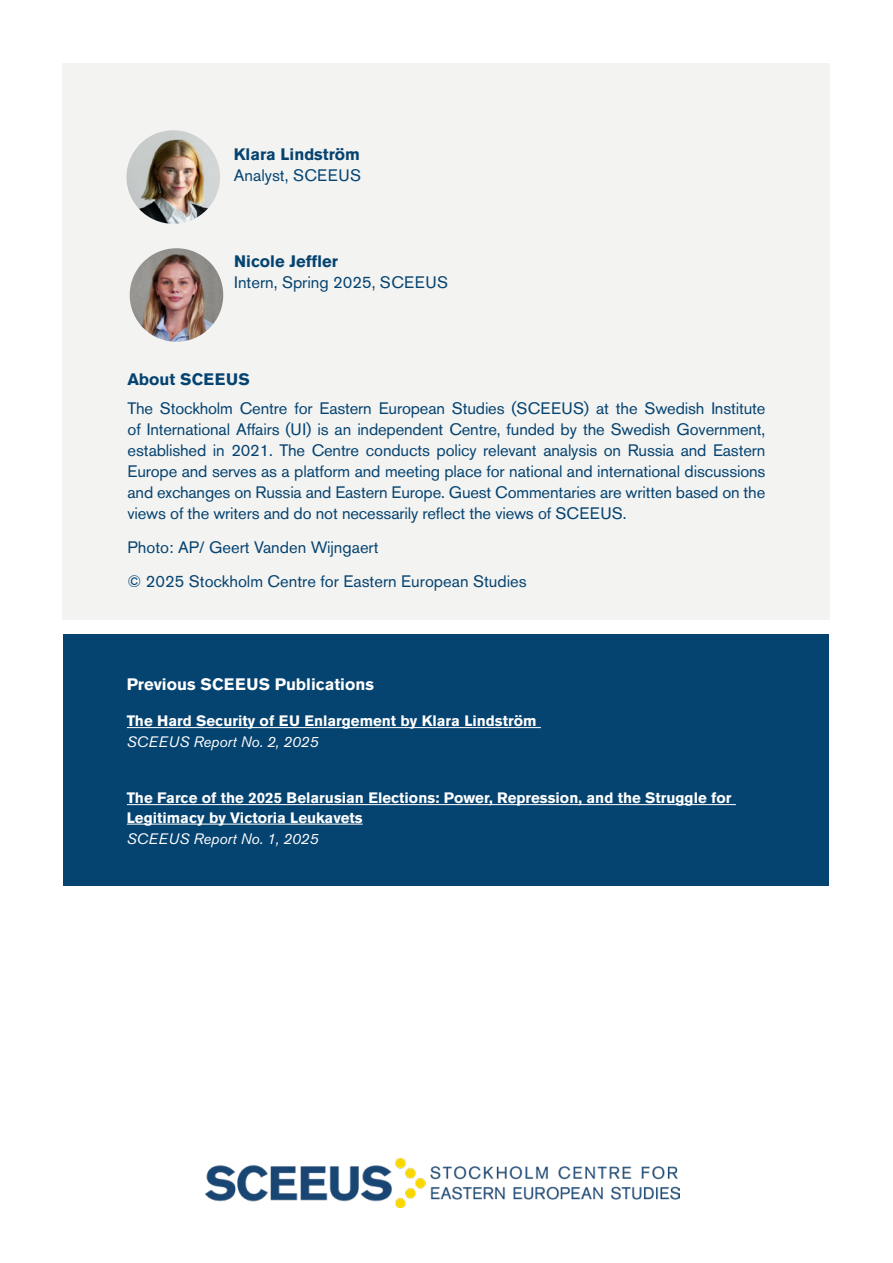
<style>
.page{position:relative;width:893px;height:1263px;background:#fff}
.page>*{position:absolute;margin:0;border:0;box-sizing:border-box;transform-origin:0 0}
.t1{font:16.5px/21px "Akzidenz Grotesk BE";color:#054370;text-align:justify}
.t2{font:700 16.5px "Akzidenz Grotesk BE";color:#054370}
.t3{font:700 16.5px "Akzidenz Grotesk BE";color:#fff}
.t4{font:700 15px/19.5px "Akzidenz Grotesk BE";color:#fff}
.t5{font:italic 15px "Akzidenz Grotesk BE";color:#fff}
</style>
<div class="page">
<div style="left:63px;top:64px;width:767px;height:556px;background:#f3f3f2"></div>
<div style="left:63px;top:635px;width:765px;height:251px;background:#054370"></div>
<hr style="left:127px;top:727px;width:414px;height:1px;background:#fff">
<hr style="left:127px;top:804px;width:609px;height:1px;background:#fff">
<hr style="left:127px;top:824px;width:236px;height:1px;background:#fff">
<img style="left:205px;top:1158px;width:475px;height:50px">
<img style="left:126px;top:130px;width:94px;height:94px;border-radius:47px">
<img style="left:130px;top:248px;width:93px;height:94px;border-radius:47px">
<p class="t2" style="left:234px;top:145px;width:128px">Klara Lindström</p>
<p class="t1" style="left:234px;top:165px;width:129px">Analyst, SCEEUS</p>
<p class="t2" style="left:234px;top:251px;width:105px">Nicole Jeffler</p>
<p class="t1" style="left:234px;top:271px;width:216px">Intern, Spring 2025, SCEEUS</p>
<p class="t2" style="left:128px;top:369px;width:124px">About SCEEUS</p>
<p class="t1" style="left:128px;top:398px;width:639px">The Stockholm Centre for Eastern European Studies (SCEEUS) at the Swedish Institute of International Affairs (UI) is an independent Centre, funded by the Swedish Government, established in 2021. The Centre conducts policy relevant analysis on Russia and Eastern Europe and serves as a platform and meeting place for national and international discussions and exchanges on Russia and Eastern Europe. Guest Commentaries are written based on the views of the writers and do not necessarily reflect the views of SCEEUS.</p>
<p class="t1" style="left:128px;top:530px;width:401px;line-height:33.8px">Photo: AP/ Geert Vanden Wijngaert<br>© 2025 Stockholm Centre for Eastern European Studies</p>
<p class="t3" style="left:127px;top:674px;width:249px">Previous SCEEUS Publications</p>
<p class="t4" style="left:127px;top:711px;width:411px">The Hard Security of EU Enlargement by Klara Lindström</p>
<p class="t5" style="left:127px;top:733px;width:193px">SCEEUS Report No. 2, 2025</p>
<p class="t4" style="left:127px;top:788px;width:606px">The Farce of the 2025 Belarusian Elections: Power, Repression, and the Struggle for<br>Legitimacy by Victoria Leukavets</p>
<p class="t5" style="left:127px;top:829px;width:193px">SCEEUS Report No. 1, 2025</p>
</div>
